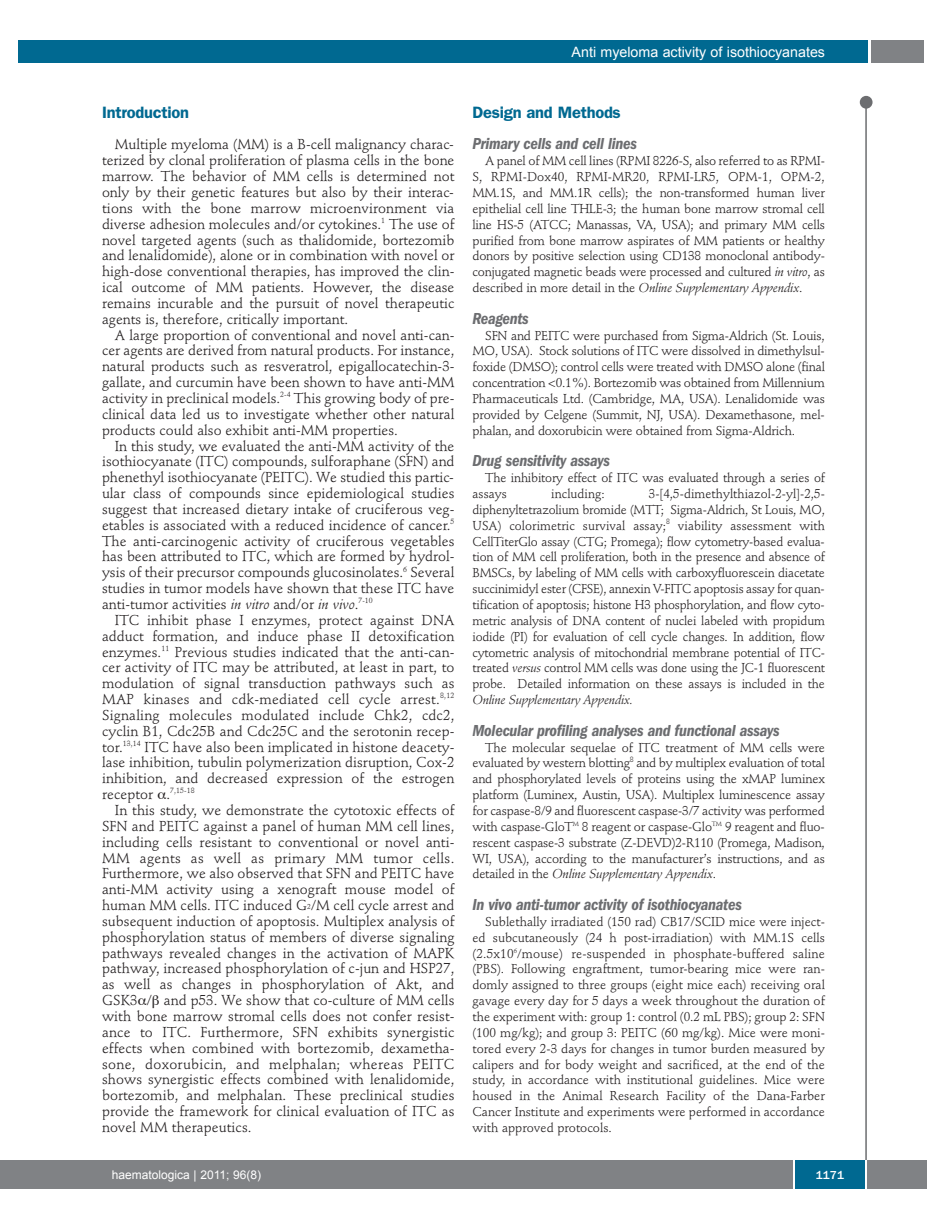
<style>
.page{position:relative;width:927px;height:1225px;background:#fff}
.page>*{position:absolute;margin:0;border:0;box-sizing:border-box;transform-origin:0 0}
.t1{font:italic 600 condensed 16.5px "Franklin Gothic";letter-spacing:-.015em;color:#6c6d70}
.t2{font:600 16.5px "Franklin Gothic";letter-spacing:-.015em;color:#006991}
.t3{font:14.25px/15.9px "Stempel Schneidler";color:#231f20;text-align:justify}
.t4{font:14.25px "Arial";color:#fff}
.t5{font:12.75px/15.9px "Stempel Schneidler";letter-spacing:-.015em;color:#231f20;text-align:justify}
.t6{font:italic 12.75px "Stempel Schneidler";letter-spacing:-.015em;color:#231f20}
.t7{font:12.75px "Stempel Schneidler";letter-spacing:.005em;color:#231f20}
.t8{font:12px "Arial";color:#fff}
.t9{font:500 12px "Franklin Gothic";color:#fff}
.s1{font-style:italic}
.s2{font-size:7.2px}
</style>
<div class="page">
<div style="left:860px;top:96px;width:12px;height:13px;background:#6c6d70;border-radius:50%"></div>
<hr style="left:865px;top:98px;width:2px;height:1062px;background:#6c6d70">
<div style="left:871px;top:40px;width:52px;height:22px;background:#808285"></div>
<div style="left:18px;top:40px;width:849px;height:22px;background:#006991"></div>
<div style="left:17px;top:1160px;width:910px;height:28px;background:#808285"></div>
<div style="left:795px;top:1160px;width:70px;height:28px;background:#006991"></div>
<hr style="left:793px;top:1160px;width:2px;height:28px;background:#fff">
<hr style="left:865px;top:1160px;width:2px;height:28px;background:#fff">
<div style="left:0;top:1160px;width:18px;height:28px;background:#808285"></div>
<p class="t4" style="left:572px;top:44px;width:255px">Anti myeloma activity of isothiocyanates</p>
<p class="t2" style="left:102px;top:106px;width:88px">Introduction</p>
<p class="t3" style="left:102px;top:138px;width:354px;text-indent:13px">Multiple myeloma (MM) is a B-cell malignancy charac&shy;terized by clonal proliferation of plasma cells in the bone marrow. The behavior of MM cells is determined not only by their genetic features but also by their interac&shy;tions with the bone marrow microenvironment via diverse adhesion molecules and/or cytokines.<sup>1</sup> The use of novel targeted agents (such as thalidomide, bortezomib and lenalidomide), alone or in combination with novel or high-dose conventional therapies, has improved the clin&shy;ical outcome of MM patients. However, the disease remains incurable and the pursuit of novel therapeutic agents is, therefore, critically important.</p>
<p class="t3" style="left:102px;top:328px;width:354px;text-indent:13px">A large proportion of conventional and novel anti-can&shy;cer agents are derived from natural products. For instance, natural products such as resveratrol, epigallocatechin-3- gallate, and curcumin have been shown to have anti-MM activity in preclinical models.<sup>2-4</sup> This growing body of pre&shy;clinical data led us to investigate whether other natural products could also exhibit anti-MM properties.</p>
<p class="t3" style="left:102px;top:439px;width:354px;text-indent:13px">In this study, we evaluated the anti-MM activity of the isothiocyanate (ITC) compounds, sulforaphane (SFN) and phenethyl isothiocyanate (PEITC). We studied this partic&shy;ular class of compounds since epidemiological studies suggest that increased dietary intake of cruciferous veg&shy;etables is associated with a reduced incidence of cancer.<sup>5<br></sup>The anti-carcinogenic activity of cruciferous vegetables has been attributed to ITC, which are formed by hydrol&shy;ysis of their precursor compounds glucosinolates.<sup>6</sup> Several studies in tumor models have shown that these ITC have anti-tumor activities <span class="s1">in vitro</span> and/or <span class="s1">in vivo</span>.<sup>7-10</sup></p>
<p class="t3" style="left:102px;top:613px;width:354px;text-indent:13px">ITC inhibit phase I enzymes, protect against DNA adduct formation, and induce phase II detoxification enzymes.<sup>11</sup> Previous studies indicated that the anti-can&shy;cer activity of ITC may be attributed, at least in part, to modulation of signal transduction pathways such as MAP kinases and cdk-mediated cell cycle arrest.<sup>8,12<br></sup>Signaling molecules modulated include Chk2, cdc2, cyclin B1, Cdc25B and Cdc25C and the serotonin recep&shy;tor.<sup>13,14</sup> ITC have also been implicated in histone deacety&shy;lase inhibition, tubulin polymerization disruption, Cox-2 inhibition, and decreased expression of the estrogen receptor .<sup>7,15-18</sup></p>
<p class="t3" style="left:102px;top:803px;width:354px;text-indent:13px">In this study, we demonstrate the cytotoxic effects of SFN and PEITC against a panel of human MM cell lines, including cells resistant to conventional or novel anti-MM agents as well as primary MM tumor cells.<br>Furthermore, we also observed that SFN and PEITC have anti-MM activity using a xenograft mouse model of human MM cells. ITC induced G<span class="s2">2</span>/M cell cycle arrest and subsequent induction of apoptosis. Multiplex analysis of phosphorylation status of members of diverse signaling pathways revealed changes in the activation of MAPK pathway, increased phosphorylation of c-jun and HSP27, as well as changes in phosphorylation of Akt, and GSK3 / and p53. We show that co-culture of MM cells with bone marrow stromal cells does not confer resist&shy;ance to ITC. Furthermore, SFN exhibits synergistic effects when combined with bortezomib, dexametha&shy;sone, doxorubicin, and melphalan; whereas PEITC shows synergistic effects combined with lenalidomide, bortezomib, and melphalan. These preclinical studies provide the framework for clinical evaluation of ITC as novel MM therapeutics.</p>
<p class="t2" style="left:472px;top:106px;width:150px">Design and Methods</p>
<p class="t1" style="left:472px;top:138px;width:166px">Primary cells and cell lines</p>
<p class="t5" style="left:472px;top:154px;width:354px;text-indent:13px">A panel of MM cell lines (RPMI 8226-S, also referred to as RPMI-S, RPMI-Dox40, RPMI-MR20, RPMI-LR5, OPM-1, OPM-2, MM.1S, and MM.1R cells); the non-transformed human liver epithelial cell line THLE-3; the human bone marrow stromal cell line HS-5 (ATCC; Manassas, VA, USA); and primary MM cells purified from bone marrow aspirates of MM patients or healthy donors by positive selection using CD138 monoclonal antibody&shy;conjugated magnetic beads were processed and cultured <span class="s1">in vitro</span>, as described in more detail in the <span class="s1">Online Supplementary Appendix</span>.</p>
<p class="t1" style="left:472px;top:312px;width:58px">Reagents</p>
<p class="t5" style="left:472px;top:328px;width:354px;text-indent:13px">SFN and PEITC were purchased from Sigma-Aldrich (St. Louis, MO, USA). Stock solutions of ITC were dissolved in dimethylsul&shy;foxide (DMSO); control cells were treated with DMSO alone (final concentration &lt;0.1%). Bortezomib was obtained from Millennium Pharmaceuticals Ltd. (Cambridge, MA, USA). Lenalidomide was provided by Celgene (Summit, NJ, USA). Dexamethasone, mel&shy;phalan, and doxorubicin were obtained from Sigma-Aldrich.</p>
<p class="t1" style="left:472px;top:455px;width:139px">Drug sensitivity assays</p>
<p class="t5" style="left:472px;top:471px;width:354px;text-indent:13px">The inhibitory effect of ITC was evaluated through a series of assays</p>
<p class="t5" style="left:472px;top:487px;width:354px;text-indent:176px">3-[4,5-dimethylthiazol-2-yl]-2,5- diphenyltetrazolium bromide (MTT; Sigma-Aldrich, St Louis, MO, USA) colorimetric survival assay;<sup>8</sup> viability assessment with CellTiterGlo assay (CTG; Promega); flow cytometry-based evalua&shy;tion of MM cell proliferation, both in the presence and absence of BMSCs, by labeling of MM cells with carboxyfluorescein diacetate succinimidyl ester (CFSE), annexin V-FITC apoptosis assay for quan&shy;tification of apoptosis; histone H3 phosphorylation, and flow cyto&shy;metric analysis of DNA content of nuclei labeled with propidum iodide (PI) for evaluation of cell cycle changes. In addition, flow cytometric analysis of mitochondrial membrane potential of ITC&shy;treated <span class="s1">versus</span> control MM cells was done using the JC-1 fluorescent probe. Detailed information on these assays is included in the</p>
<p class="t6" style="left:472px;top:694px;width:162px">Online Supplementary Appendix.</p>
<p class="t1" style="left:472px;top:724px;width:308px">Molecular profiling analyses and functional assays</p>
<p class="t5" style="left:472px;top:740px;width:354px;text-indent:13px">The molecular sequelae of ITC treatment of MM cells were evaluated by western blotting<sup>8</sup> and by multiplex evaluation of total and phosphorylated levels of proteins using the xMAP luminex platform (Luminex, Austin, USA). Multiplex luminescence assay for caspase-8/9 and fluorescent caspase-3/7 activity was performed with caspase-GloT<sup>M</sup> 8 reagent or caspase-Glo<sup>TM</sup> 9 reagent and fluo&shy;rescent caspase-3 substrate (Z-DEVD)2-R110 (Promega, Madison, WI, USA), according to the manufacturer’s instructions, and as detailed in the <span class="s1">Online Supplementary Appendix</span>.</p>
<p class="t1" style="left:472px;top:898px;width:271px">In vivo anti-tumor activity of isothiocyanates</p>
<p class="t5" style="left:472px;top:915px;width:354px;text-indent:13px">Sublethally irradiated (150 rad) CB17/SCID mice were inject&shy;ed subcutaneously (24 h post-irradiation) with MM.1S cells (2.5x10<sup>6</sup>/mouse) re-suspended in phosphate-buffered saline (PBS). Following engraftment, tumor-bearing mice were ran&shy;domly assigned to three groups (eight mice each) receiving oral gavage every day for 5 days a week throughout the duration of the experiment with: group 1: control (0.2 mL PBS); group 2: SFN (100 mg/kg); and group 3: PEITC (60 mg/kg). Mice were moni&shy;tored every 2-3 days for changes in tumor burden measured by calipers and for body weight and sacrificed, at the end of the study, in accordance with institutional guidelines. Mice were housed in the Animal Research Facility of the Dana-Farber Cancer Institute and experiments were performed in accordance with approved protocols.</p>
<p class="t7" style="left:551px;top:488px;width:55px">including:</p>
<p class="t8" style="left:112px;top:1168px;width:151px">haematologica | 2011; 96(8)</p>
<p class="t9" style="left:816px;top:1171px;width:30px">1171</p>
</div>
